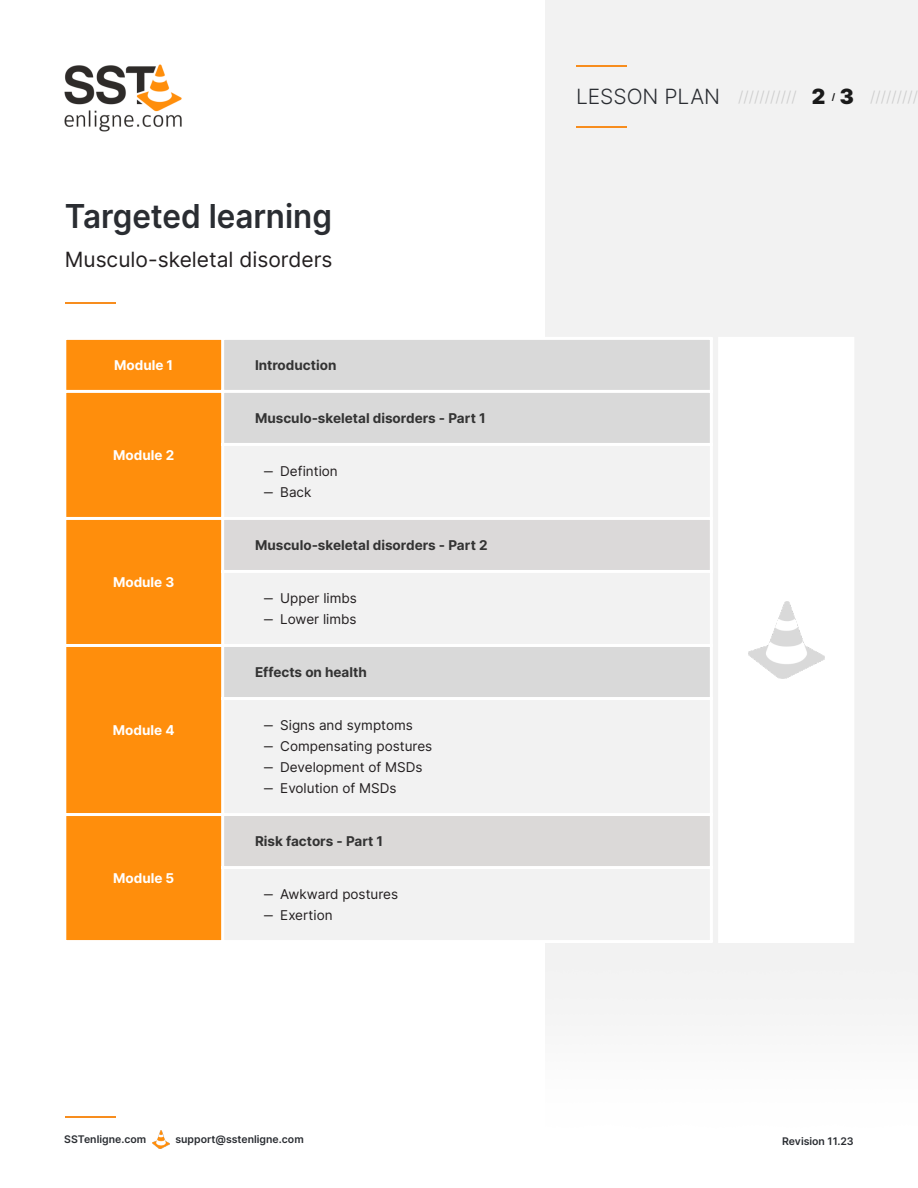
<style>
.page{position:relative;width:918px;height:1188px;background:#fff}
.page>*{position:absolute;margin:0;border:0;box-sizing:border-box;transform-origin:0 0}
.t1{font:600 33px "Inter";color:#2a2d32;scale:.95 1}
.t2{font:21px "Inter";color:#231f20}
.t3{font:300 15px "Inter";color:#ccc}
.t4{font:13.5px/21px "Inter";color:#231f20}
.t5{font:700 13.5px "Inter";color:#333}
.t6{font:700 13.5px "Inter";color:#fff}
.t7{font:600 10.5px "Inter";color:#2a2d32}
.t8{font:700 9px "Inter";color:#1a1a1a}
.s1{font-size:21px;color:#2a2d32}
.s2{font-weight:900;font-size:21px;color:#1a1a1a}
</style>
<div class="page">
<div style="left:545px;top:0;width:373px;height:1016px;background:#f2f2f2"></div>
<img style="left:64px;top:64px;width:118px;height:68px">
<hr style="left:65px;top:1116px;width:50px;height:1px;background:#f78d1e">
<img style="left:152px;top:1131px;width:18px;height:17px">
<hr style="left:576px;top:65px;width:50px;height:1px;background:#f78d1e">
<hr style="left:576px;top:126px;width:50px;height:1px;background:#f78d1e">
<div style="left:718px;top:337px;width:136px;height:606px;background:#fff"></div>
<hr style="left:65px;top:302px;width:50px;height:2px;background:#f78d1e">
<div style="left:65px;top:338px;width:158px;height:604px;background:#ff8e0c"></div>
<div style="left:224px;top:340px;width:486px;height:103px;background:#d9d9d9"></div>
<svg style="left:224px;top:446px;width:486px;height:367px;fill:#f2f2f2"></svg>
<div style="left:223px;top:518px;width:488px;height:53px;background:#dbd9d9"></div>
<div style="left:223px;top:815px;width:488px;height:53px;background:#dbd9d8"></div>
<div style="left:223px;top:868px;width:488px;height:74px;background:#f2f2f2"></div>
<hr style="left:63px;top:338px;width:3px;height:604px;background:#fff">
<hr style="left:221px;top:338px;width:3px;height:604px;background:#fff">
<hr style="left:710px;top:338px;width:3px;height:604px;background:#fff">
<hr style="left:65px;top:337px;width:646px;height:3px;background:#fff">
<hr style="left:65px;top:390px;width:646px;height:3px;background:#fff">
<hr style="left:223px;top:443px;width:488px;height:3px;background:#fff">
<hr style="left:65px;top:517px;width:646px;height:3px;background:#fff">
<hr style="left:223px;top:570px;width:488px;height:3px;background:#fff">
<hr style="left:65px;top:644px;width:646px;height:3px;background:#fff">
<hr style="left:223px;top:697px;width:488px;height:3px;background:#fff">
<hr style="left:65px;top:813px;width:646px;height:3px;background:#fff">
<hr style="left:223px;top:866px;width:488px;height:3px;background:#fff">
<hr style="left:65px;top:940px;width:646px;height:3px;background:#fff">
<img style="left:748px;top:601px;width:76px;height:78px">
<h1 class="t1" style="left:65px;top:196px;width:283px">Targeted learning</h1>
<h2 class="t2" style="left:65px;top:247px;width:269px">Musculo-skeletal disorders</h2>
<p class="t6" style="left:114px;top:357px;width:61px">Module 1</p>
<p class="t5" style="left:255px;top:357px;width:83px">Introduction</p>
<p class="t6" style="left:113px;top:447px;width:62px">Module 2</p>
<p class="t6" style="left:113px;top:574px;width:63px">Module 3</p>
<p class="t6" style="left:113px;top:722px;width:63px">Module 4</p>
<p class="t6" style="left:113px;top:870px;width:63px">Module 5</p>
<p class="t5" style="left:255px;top:410px;width:232px">Musculo-skeletal disorders - Part 1</p>
<p class="t4" style="left:264px;top:460px;width:75px">‒ Defintion ‒ Back</p>
<p class="t5" style="left:255px;top:537px;width:234px">Musculo-skeletal disorders - Part 2</p>
<p class="t4" style="left:264px;top:587px;width:94px">‒ Upper limbs ‒ Lower limbs</p>
<p class="t5" style="left:255px;top:664px;width:113px">Effects on health</p>
<p class="t4" style="left:264px;top:715px;width:170px">‒ Signs and symptoms<br>‒ Compensating postures ‒ Development of MSDs ‒ Evolution of MSDs</p>
<p class="t5" style="left:255px;top:833px;width:130px">Risk factors - Part 1</p>
<p class="t4" style="left:264px;top:884px;width:136px">‒ Awkward postures ‒ Exertion</p>
<p class="t3" style="left:576px;top:88px;width:251px"><span class="s1">LESSON PLAN</span> /////////// <span class="s2">2</span></p>
<p class="t8" style="left:832px;top:91px;width:5px">/</p>
<p class="t3" style="left:840px;top:88px;width:80px"><span class="s2">3</span> /////////</p>
<p class="t7" style="left:64px;top:1132px;width:83px">SSTenligne.com</p>
<p class="t7" style="left:175px;top:1132px;width:130px">support@sstenligne.com</p>
<p class="t7" style="left:782px;top:1135px;width:73px">Revision 11.23</p>
</div>
